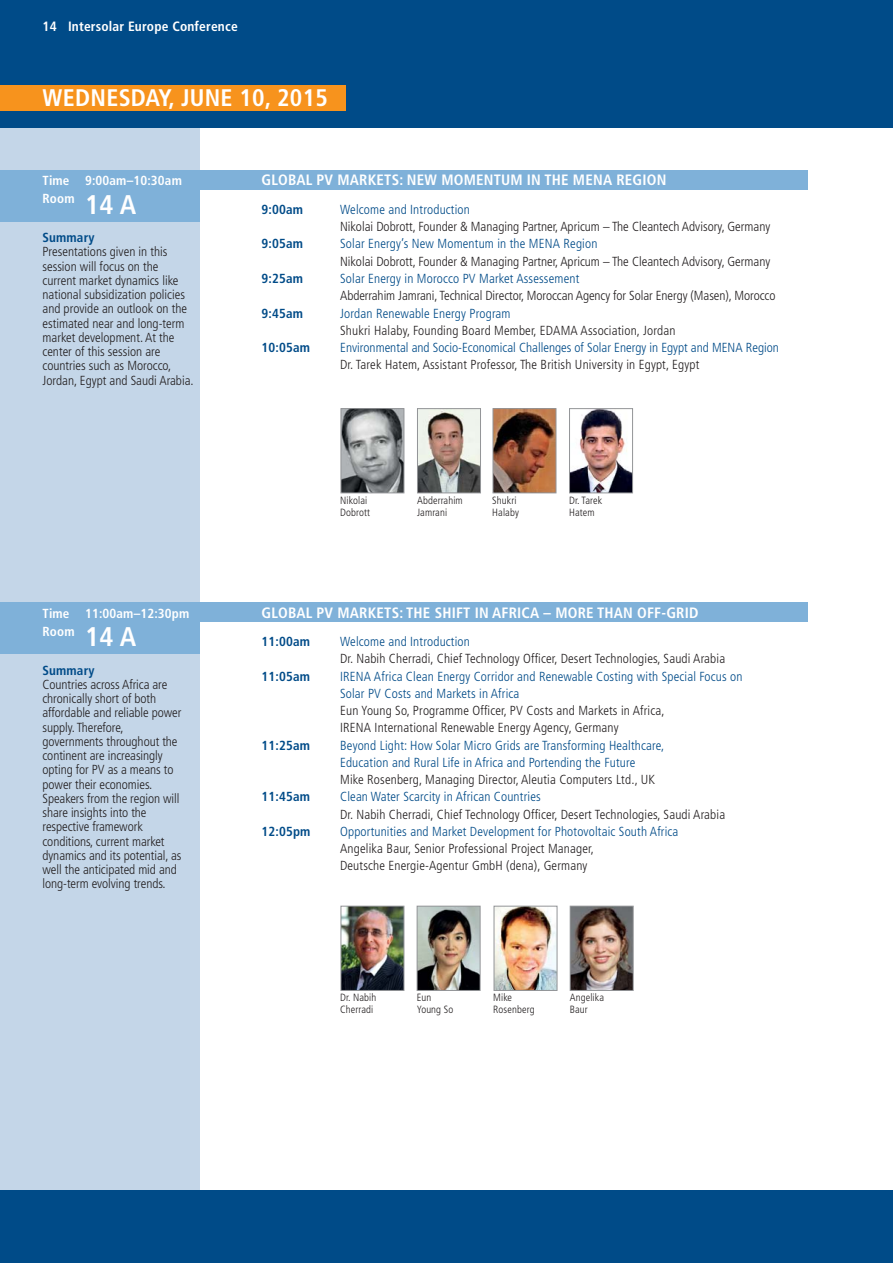
<style>
.page{position:relative;width:893px;height:1263px;background:#fff}
.page>*{position:absolute;margin:0;border:0;box-sizing:border-box;transform-origin:0 0}
.t1{font:700 condensed 24px "Frutiger LT Com";letter-spacing:.01em;color:#fff}
.t2{font:700 condensed 15px "Frutiger LT Com";letter-spacing:.01em;color:#fff}
.t3{font:700 condensed 13.5px "Frutiger LT Com";letter-spacing:.01em;color:#fff}
.t4{font:300 condensed 13.2px/14.2px "Frutiger LT Com";color:#231f20}
.t5{font:300 condensed 13.2px/17.2px "Frutiger LT Com";letter-spacing:.01em;color:#004b88}
.t6{font:700 condensed 13.2px "Frutiger LT Com";letter-spacing:.01em;color:#004b88}
.t7{font:700 condensed 13.2px/18px "Frutiger LT Com";letter-spacing:.01em;color:#fff}
.t8{font:300 condensed 10.5px/12px "Frutiger LT Com";letter-spacing:.01em;color:#231f20}
.s1{font-size:27px}
</style>
<div class="page">
<div style="left:0;top:128px;width:200px;height:1067px;background:#c4d6e8"></div>
<div style="left:0;top:0;width:893px;height:128px;background:#004b88"></div>
<div style="left:0;top:1191px;width:893px;height:72px;background:#004b88"></div>
<img style="left:343px;top:410px;width:59px;height:81px">
<div style="left:341px;top:408px;width:63px;height:85px;border:1px solid #939598"></div>
<img style="left:419px;top:410px;width:60px;height:81px">
<div style="left:417px;top:408px;width:64px;height:85px;border:1px solid #939598"></div>
<img style="left:495px;top:410px;width:59px;height:81px">
<div style="left:493px;top:408px;width:63px;height:85px;border:1px solid #939598"></div>
<img style="left:571px;top:410px;width:60px;height:81px">
<div style="left:569px;top:408px;width:64px;height:85px;border:1px solid #939598"></div>
<img style="left:343px;top:908px;width:59px;height:81px">
<div style="left:341px;top:906px;width:63px;height:85px;border:1px solid #939598"></div>
<img style="left:419px;top:908px;width:59px;height:81px">
<div style="left:417px;top:906px;width:63px;height:85px;border:1px solid #939598"></div>
<img style="left:496px;top:908px;width:59px;height:81px">
<div style="left:494px;top:906px;width:63px;height:85px;border:1px solid #939598"></div>
<img style="left:572px;top:908px;width:60px;height:81px">
<div style="left:570px;top:906px;width:64px;height:85px;border:1px solid #939598"></div>
<div style="left:0;top:170px;width:200px;height:51px;background:#7fb1d9"></div>
<div style="left:193px;top:170px;width:615px;height:20px;background:#7fb1d9"></div>
<div style="left:0;top:603px;width:200px;height:51px;background:#7fb1d9"></div>
<div style="left:193px;top:602px;width:615px;height:20px;background:#7fb1d9"></div>
<div style="left:0;top:85px;width:345px;height:26px;background:#f7931d"></div>
<p class="t3" style="left:43px;top:21px;width:197px">14 Intersolar Europe Conference</p>
<h1 class="t1" style="left:43px;top:88px;width:287px">WEDNESDAY, JUNE 10, 2015</h1>
<p class="t7" style="left:43px;top:173px;width:141px">Time 9:00am–10:30am<br>Room <span class="s1">14 A</span></p>
<p class="t2" style="left:261px;top:174px;width:407px">GLOBAL PV MARKETS: NEW MOMENTUM IN THE MENA REGION</p>
<p class="t6" style="left:43px;top:232px;width:54px">Summary</p>
<p class="t4" style="left:43px;top:246px;width:153px">Presentations given in this session will focus on the current market dynamics like national subsidization policies and provide an outlook on the estimated near and long-term market development. At the center of this session are countries such as Morocco,<br>Jordan, Egypt and Saudi Arabia.</p>
<p class="t6" style="left:261px;top:204px;width:43px">9:00am</p>
<p class="t5" style="left:340px;top:202px;width:131px">Welcome and Introduction</p>
<p class="t4" style="left:340px;top:221px;width:432px">Nikolai Dobrott, Founder &amp; Managing Partner, Apricum – The Cleantech Advisory, Germany</p>
<p class="t6" style="left:261px;top:239px;width:43px">9:05am</p>
<p class="t5" style="left:340px;top:236px;width:259px">Solar Energy’s New Momentum in the MENA Region</p>
<p class="t4" style="left:340px;top:255px;width:432px">Nikolai Dobrott, Founder &amp; Managing Partner, Apricum – The Cleantech Advisory, Germany</p>
<p class="t6" style="left:261px;top:273px;width:43px">9:25am</p>
<p class="t5" style="left:340px;top:271px;width:241px">Solar Energy in Morocco PV Market Assessement</p>
<p class="t4" style="left:340px;top:290px;width:437px">Abderrahim Jamrani, Technical Director, Moroccan Agency for Solar Energy (Masen), Morocco</p>
<p class="t6" style="left:261px;top:308px;width:43px">9:45am</p>
<p class="t5" style="left:340px;top:305px;width:172px">Jordan Renewable Energy Program</p>
<p class="t4" style="left:340px;top:324px;width:337px">Shukri Halaby, Founding Board Member, EDAMA Association, Jordan</p>
<p class="t6" style="left:261px;top:342px;width:50px">10:05am</p>
<p class="t5" style="left:340px;top:340px;width:440px">Environmental and Socio-Economical Challenges of Solar Energy in Egypt and MENA Region</p>
<p class="t4" style="left:340px;top:359px;width:361px">Dr. Tarek Hatem, Assistant Professor, The British University in Egypt, Egypt</p>
<p class="t8" style="left:340px;top:495px;width:31px">Nikolai<br>Dobrott</p>
<p class="t8" style="left:417px;top:495px;width:47px">Abderrahim<br>Jamrani</p>
<p class="t8" style="left:492px;top:495px;width:28px">Shukri<br>Halaby</p>
<p class="t8" style="left:569px;top:495px;width:35px">Dr. Tarek<br>Hatem</p>
<p class="t7" style="left:43px;top:605px;width:148px">Time 11:00am–12:30pm<br>Room <span class="s1">14 A</span></p>
<p class="t2" style="left:261px;top:606px;width:439px">GLOBAL PV MARKETS: THE SHIFT IN AFRICA – MORE THAN OFF-GRID</p>
<p class="t6" style="left:43px;top:665px;width:54px">Summary</p>
<p class="t4" style="left:43px;top:678px;width:141px">Countries across Africa are chronically short of both affordable and reliable power supply. Therefore, governments throughout the continent are increasingly opting for PV as a means to power their economies.<br>Speakers from the region will share insights into the respective framework conditions, current market dynamics and its potential, as well the anticipated mid and long-term evolving trends.</p>
<p class="t6" style="left:261px;top:636px;width:50px">11:00am</p>
<p class="t5" style="left:340px;top:634px;width:131px">Welcome and Introduction</p>
<p class="t4" style="left:340px;top:653px;width:386px">Dr. Nabih Cherradi, Chief Technology Officer, Desert Technologies, Saudi Arabia</p>
<p class="t6" style="left:261px;top:671px;width:50px">11:05am</p>
<p class="t5" style="left:340px;top:668px;width:404px">IRENA Africa Clean Energy Corridor and Renewable Costing with Special Focus on<br>Solar PV Costs and Markets in Africa</p>
<p class="t4" style="left:340px;top:703px;width:326px;line-height:17.2px">Eun Young So, Programme Officer, PV Costs and Markets in Africa,<br>IRENA International Renewable Energy Agency, Germany</p>
<p class="t6" style="left:261px;top:740px;width:50px">11:25am</p>
<p class="t5" style="left:340px;top:737px;width:326px">Beyond Light: How Solar Micro Grids are Transforming Healthcare,<br>Education and Rural Life in Africa and Portending the Future</p>
<p class="t4" style="left:340px;top:773px;width:316px">Mike Rosenberg, Managing Director, Aleutia Computers Ltd., UK</p>
<p class="t6" style="left:261px;top:791px;width:50px">11:45am</p>
<p class="t5" style="left:340px;top:789px;width:202px">Clean Water Scarcity in African Countries</p>
<p class="t4" style="left:340px;top:808px;width:386px">Dr. Nabih Cherradi, Chief Technology Officer, Desert Technologies, Saudi Arabia</p>
<p class="t6" style="left:261px;top:826px;width:50px">12:05pm</p>
<p class="t5" style="left:340px;top:824px;width:340px">Opportunities and Market Development for Photovoltaic South Africa</p>
<p class="t4" style="left:340px;top:841px;width:255px;line-height:17.2px">Angelika Baur, Senior Professional Project Manager,<br>Deutsche Energie-Agentur GmbH (dena), Germany</p>
<p class="t8" style="left:340px;top:993px;width:38px">Dr. Nabih<br>Cherradi</p>
<p class="t8" style="left:417px;top:993px;width:38px">Eun<br>Young So</p>
<p class="t8" style="left:493px;top:993px;width:43px">Mike<br>Rosenberg</p>
<p class="t8" style="left:570px;top:993px;width:36px">Angelika<br>Baur</p>
</div>
